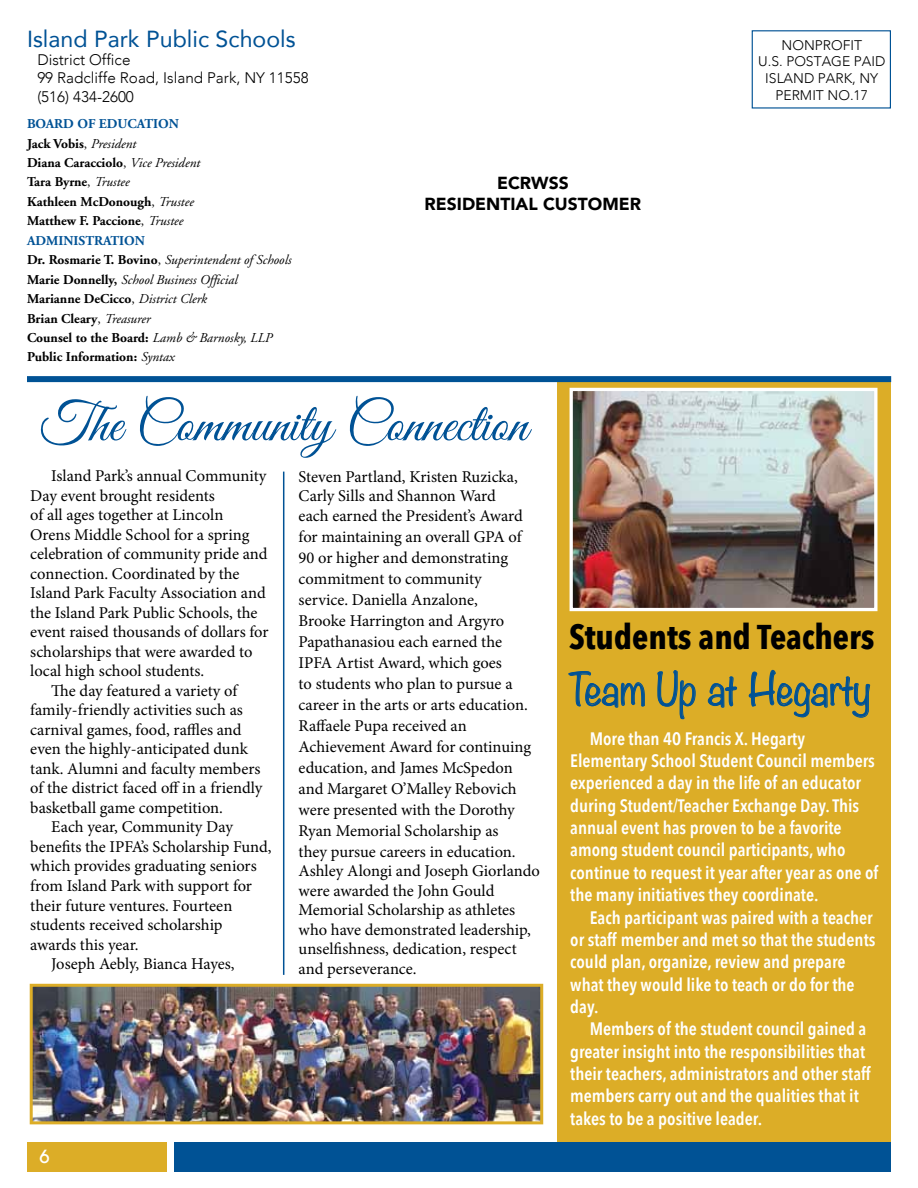
<style>
.page{position:relative;width:918px;height:1188px;background:#fff}
.page>*{position:absolute;margin:0;border:0;box-sizing:border-box;transform-origin:0 0}
.t1{font:55.5px "Great Vibes";color:#005295}
.t2{font:300 40.05px "Noteworthy";letter-spacing:-.01em;color:#005295}
.t3{font:700 34.35px "Avenir Next Condensed";color:#000}
.t4{font:23.25px "Avenir";color:#005295}
.t5{font:600 18px/22.4px "Avenir Next Condensed";color:#fff}
.t6{font:500 18px "Avant Garde";color:#fff}
.t7{font:900 17.4px/20.9px "Avenir";color:#000;text-align:center}
.t8{font:16.5px/21px "Minion Pro";color:#000}
.t9{font:300 15.3px/18.3px "Avenir";color:#000}
.t10{font:300 13.95px/16.6px "Avenir";color:#000;text-align:center}
.t11{font:700 13.5px/19.5px "Adobe Garamond";color:#000}
.s1{color:#005295}
.s2{font-weight:400}
.s3{font-weight:400;font-style:italic}
</style>
<div class="page">
<div style="left:27px;top:1142px;width:139px;height:30px;background:#dcad27"></div>
<div style="left:557px;top:382px;width:334px;height:780px;background:#dcad27"></div>
<div style="left:175px;top:1142px;width:716px;height:30px;background:#005295"></div>
<div style="left:752px;top:30px;width:139px;height:79px;border:1px solid #005295"></div>
<div style="left:27px;top:376px;width:864px;height:6px;background:#005295"></div>
<img style="left:34px;top:988px;width:505px;height:132px">
<div style="left:30px;top:984px;width:513px;height:140px;border:3px solid #dcad27"></div>
<img style="left:574px;top:392px;width:300px;height:215px">
<div style="left:570px;top:388px;width:308px;height:223px;border:3px solid #fff"></div>
<svg style="left:568px;top:670px;width:128px;height:50px"></svg>
<svg style="left:708px;top:676px;width:30px;height:32px"></svg>
<svg style="left:748px;top:669px;width:123px;height:49px"></svg>
<hr style="left:283px;top:472px;width:1px;height:503px;background:#005295">
<h3 class="t4" style="left:27px;top:20px;width:270px">Island Park Public Schools</h3>
<p class="t9" style="left:37px;top:51px;width:273px">District Office<br>99 Radcliffe Road, Island Park, NY 11558 (516) 434-2600</p>
<p class="t11" style="left:27px;top:114px;width:265px"><span class="s1">Board of Education<br></span>Jack Vobis<span class="s2">,</span> <span class="s3">President<br></span>Diana Caracciolo<span class="s2">,</span> <span class="s3">Vice President<br></span>Tara Byrne<span class="s2">,</span> <span class="s3">Trustee<br></span>Kathleen McDonough<span class="s2">,</span> <span class="s3">Trustee<br></span>Matthew F. Paccione<span class="s2">,</span> <span class="s3">Trustee<br></span><span class="s1">Administration<br></span>Dr. Rosmarie T. Bovino<span class="s2">,</span> <span class="s3">Superintendent of Schools<br></span>Marie Donnelly, <span class="s3">School Business Official<br></span>Marianne DeCicco<span class="s2">,</span> <span class="s3">District Clerk<br></span>Brian Cleary<span class="s2">,</span> <span class="s3">Treasurer<br></span>Counsel to the Board: <span class="s3">Lamb &amp; Barnosky, LLP<br></span>Public Information: <span class="s3">Syntax</span></p>
<p class="t7" style="left:425px;top:172px;width:218px">ECRWSS<br>RESIDENTIAL CUSTOMER</p>
<h1 class="t1" style="left:39px;top:393px;width:490px">The Community Connection</h1>
<p class="t10" style="left:758px;top:37px;width:129px">NONPROFIT<br>U.S. POSTAGE PAID<br>ISLAND PARK, NY<br>PERMIT NO.17</p>
<p class="t8" style="left:51px;top:466px;width:217px">Island Park’s annual Community</p>
<p class="t8" style="left:30px;top:485px;width:186px">Day event brought residents</p>
<p class="t8" style="left:30px;top:505px;width:195px">of all ages together at Lincoln</p>
<p class="t8" style="left:30px;top:524px;width:221px">Orens Middle School for a spring</p>
<p class="t8" style="left:30px;top:544px;width:239px">celebration of community pride and</p>
<p class="t8" style="left:30px;top:563px;width:211px">connection. Coordinated by the</p>
<p class="t8" style="left:30px;top:583px;width:237px">Island Park Faculty Association and</p>
<p class="t8" style="left:30px;top:602px;width:229px">the Island Park Public Schools, the</p>
<p class="t8" style="left:30px;top:622px;width:240px">event raised thousands of dollars for</p>
<p class="t8" style="left:30px;top:641px;width:224px">scholarships that were awarded to</p>
<p class="t8" style="left:30px;top:661px;width:176px">local high school students.</p>
<p class="t8" style="left:51px;top:680px;width:188px">The day featured a variety of</p>
<p class="t8" style="left:30px;top:700px;width:214px">family-friendly activities such as</p>
<p class="t8" style="left:30px;top:719px;width:213px">carnival games, food, raffles and</p>
<p class="t8" style="left:30px;top:739px;width:219px">even the highly-anticipated dunk</p>
<p class="t8" style="left:30px;top:758px;width:232px">tank. Alumni and faculty members</p>
<p class="t8" style="left:30px;top:778px;width:234px">of the district faced off in a friendly</p>
<p class="t8" style="left:30px;top:797px;width:194px">basketball game competition.</p>
<p class="t8" style="left:51px;top:817px;width:183px">Each year, Community Day</p>
<p class="t8" style="left:30px;top:836px;width:243px">benefits the IPFA’s Scholarship Fund,</p>
<p class="t8" style="left:30px;top:856px;width:228px">which provides graduating seniors</p>
<p class="t8" style="left:30px;top:875px;width:223px">from Island Park with support for</p>
<p class="t8" style="left:30px;top:895px;width:204px">their future ventures. Fourteen</p>
<p class="t8" style="left:30px;top:914px;width:194px">students received scholarship</p>
<p class="t8" style="left:30px;top:934px;width:110px">awards this year.</p>
<p class="t8" style="left:51px;top:953px;width:185px">Joseph Aebly, Bianca Hayes,</p>
<p class="t8" style="left:299px;top:467px;width:226px;line-height:19.5px">Steven Partland, Kristen Ruzicka,<br>Carly Sills and Shannon Ward each earned the President’s Award</p>
<p class="t8" style="left:299px;top:526px;width:234px">for maintaining an overall GPA of<br>90 or higher and demonstrating commitment to community service. Daniella Anzalone,<br>Brooke Harrington and Argyro<br>Papathanasiou each earned the<br>IPFA Artist Award, which goes<br>to students who plan to pursue a career in the arts or arts education.<br>Raffaele Pupa received an<br>Achievement Award for continuing education, and James McSpedon and Margaret O’Malley Rebovich were presented with the Dorothy<br>Ryan Memorial Scholarship as they pursue careers in education.</p>
<p class="t8" style="left:299px;top:861px;width:243px;line-height:19.5px">Ashley Alongi and Joseph Giorlando were awarded the John Gould<br>Memorial Scholarship as athletes who have demonstrated leadership, unselfishness, dedication, respect and perseverance.</p>
<p class="t6" style="left:39px;top:1145px;width:11px">6</p>
<h3 class="t3" style="left:569px;top:616px;width:307px">Students and Teachers</h3>
<h2 class="t2" style="left:568px;top:654px;width:304px">Team Up at Hegarty</h2>
<p class="t5" style="left:570px;top:727px;width:310px;text-indent:19px">More than 40 Francis X. Hegarty Elementary School Student Council members experienced a day in the life of an educator during Student/Teacher Exchange Day. This annual event has proven to be a favorite among student council participants, who continue to request it year after year as one of the many initiatives they coordinate.</p>
<p class="t5" style="left:570px;top:906px;width:307px;text-indent:19px">Each participant was paired with a teacher or staff member and met so that the students could plan, organize, review and prepare what they would like to teach or do for the day.</p>
<p class="t5" style="left:570px;top:1017px;width:302px;text-indent:19px">Members of the student council gained a greater insight into the responsibilities that their teachers, administrators and other staff members carry out and the qualities that it takes to be a positive leader.</p>
</div>
